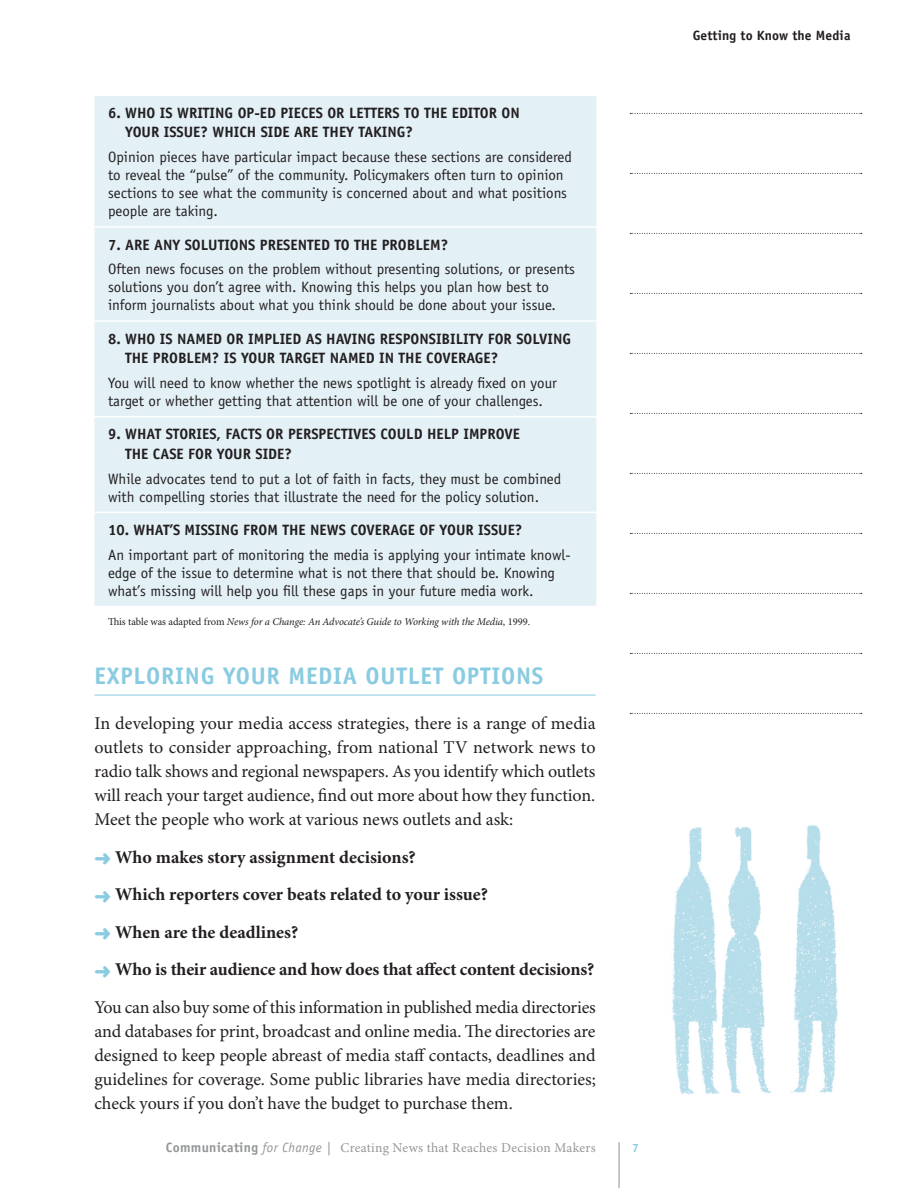
<style>
.page{position:relative;width:918px;height:1188px;background:#fff}
.page>*{position:absolute;margin:0;border:0;box-sizing:border-box;transform-origin:0 0}
.t1{font:700 24px "Officina Sans";letter-spacing:.03em;color:#89cbe0}
.t2{font:18px/24px "Minion Pro";letter-spacing:-.005em;color:#231f20;text-align:justify}
.t3{font:700 18px/37.5px "Minion Pro";letter-spacing:-.005em;color:#231f20}
.t4{font:15px/18px "Officina Sans";color:#231f20}
.t5{font:700 15px/19.5px "Officina Sans";color:#231f20}
.t6{font:13.5px "Minion Pro";letter-spacing:.02em;color:#949698}
.t7{font:700 13.5px "Officina Sans";color:#231f20}
.t8{font:700 12px "Officina Sans";color:#89cbe0}
.t9{font:italic 10.5px "Minion Pro";letter-spacing:-.01em;color:#231f20}
.s1{font-style:normal}
.s2{color:#89cbe0}
.s3{font-weight:400}
.s4{font-family:"Officina Sans";font-weight:700}
.s5{font-family:"Officina Sans";font-style:italic}
</style>
<div class="page">
<hr style="left:618px;top:1142px;width:2px;height:46px;background:#b2b4b6">
<img style="left:671px;top:825px;width:167px;height:270px">
<hr style="left:94px;top:695px;width:502px;height:1px;background:#89cbe0">
<div style="left:94px;top:96px;width:502px;height:510px;background:#e3f1f7"></div>
<hr style="left:94px;top:226px;width:502px;height:2px;background:#fff">
<hr style="left:94px;top:320px;width:502px;height:2px;background:#fff">
<hr style="left:94px;top:416px;width:502px;height:1px;background:#fff">
<hr style="left:94px;top:512px;width:502px;height:1px;background:#fff">
<svg style="left:630px;top:113px;width:232px;height:1px"></svg>
<svg style="left:630px;top:173px;width:232px;height:1px"></svg>
<svg style="left:630px;top:233px;width:232px;height:1px"></svg>
<svg style="left:630px;top:293px;width:232px;height:1px"></svg>
<svg style="left:630px;top:353px;width:232px;height:1px"></svg>
<svg style="left:630px;top:413px;width:232px;height:1px"></svg>
<svg style="left:630px;top:473px;width:232px;height:1px"></svg>
<svg style="left:630px;top:533px;width:232px;height:1px"></svg>
<svg style="left:630px;top:593px;width:232px;height:1px"></svg>
<svg style="left:630px;top:653px;width:232px;height:1px"></svg>
<svg style="left:630px;top:713px;width:232px;height:1px"></svg>
<p class="t5" style="left:125px;top:103px;width:396px;text-indent:-17px">6. WHO IS WRITING OP-ED PIECES OR LETTERS TO THE EDITOR ON<br>YOUR ISSUE? WHICH SIDE ARE THEY TAKING?</p>
<p class="t4" style="left:108px;top:148px;width:466px">Opinion pieces have particular impact because these sections are considered to reveal the “pulse” of the community. Policymakers often turn to opinion sections to see what the community is concerned about and what positions people are taking.</p>
<p class="t5" style="left:108px;top:234px;width:342px">7. ARE ANY SOLUTIONS PRESENTED TO THE PROBLEM?</p>
<p class="t4" style="left:108px;top:260px;width:469px">Often news focuses on the problem without presenting solutions, or presents solutions you don’t agree with. Knowing this helps you plan how best to inform journalists about what you think should be done about your issue.</p>
<p class="t5" style="left:125px;top:329px;width:446px;text-indent:-17px">8. WHO IS NAMED OR IMPLIED AS HAVING RESPONSIBILITY FOR SOLVING<br>THE PROBLEM? IS YOUR TARGET NAMED IN THE COVERAGE?</p>
<p class="t4" style="left:108px;top:374px;width:450px">You will need to know whether the news spotlight is already fixed on your target or whether getting that attention will be one of your challenges.</p>
<p class="t5" style="left:125px;top:424px;width:396px;text-indent:-17px">9. WHAT STORIES, FACTS OR PERSPECTIVES COULD HELP IMPROVE<br>THE CASE FOR YOUR SIDE?</p>
<p class="t4" style="left:108px;top:470px;width:455px">While advocates tend to put a lot of faith in facts, they must be combined with compelling stories that illustrate the need for the policy solution.</p>
<p class="t5" style="left:108px;top:520px;width:416px">10. WHAT’S MISSING FROM THE NEWS COVERAGE OF YOUR ISSUE?</p>
<p class="t4" style="left:108px;top:546px;width:464px">An important part of monitoring the media is applying your intimate knowl&shy;edge of the issue to determine what is not there that should be. Knowing what’s missing will help you fill these gaps in your future media work.</p>
<p class="t9" style="left:108px;top:615px;width:424px"><span class="s1">This table was adapted from</span> News for a Change: An Advocate’s Guide to Working with the Media<span class="s1">, 1999.</span></p>
<h1 class="t1" style="left:94px;top:661px;width:450px">EXPLORING YOUR MEDIA OUTLET OPTIONS</h1>
<p class="t2" style="left:94px;top:712px;width:503px">In developing your media access strategies, there is a range of media outlets to consider approaching, from national TV network news to radio talk shows and regional newspapers. As you identify which outlets will reach your target audience, find out more about how they function.<br>Meet the people who work at various news outlets and ask:</p>
<p class="t3" style="left:94px;top:839px;width:503px"><span class="s2">➜</span> Who makes story assignment decisions?<br><span class="s2">➜</span> Which reporters cover beats related to your issue?<br><span class="s2">➜</span> When are the deadlines?<br><span class="s2">➜</span> Who is their audience and how does that affect content decisions?<br><span class="s3">You can also buy some of this information in published media directories</span></p>
<p class="t2" style="left:94px;top:1020px;width:503px">and databases for print, broadcast and online media. The directories are designed to keep people abreast of media staff contacts, deadlines and guidelines for coverage. Some public libraries have media directories; check yours if you don’t have the budget to purchase them.</p>
<p class="t6" style="left:166px;top:1140px;width:431px"><span class="s4">COMMUNICATING</span> <span class="s5">for Change |</span> Creating News that Reaches Decision Makers</p>
<p class="t8" style="left:632px;top:1140px;width:8px">7</p>
<p class="t7" style="left:693px;top:27px;width:159px">GETTING TO KNOW THE MEDIA</p>
</div>
